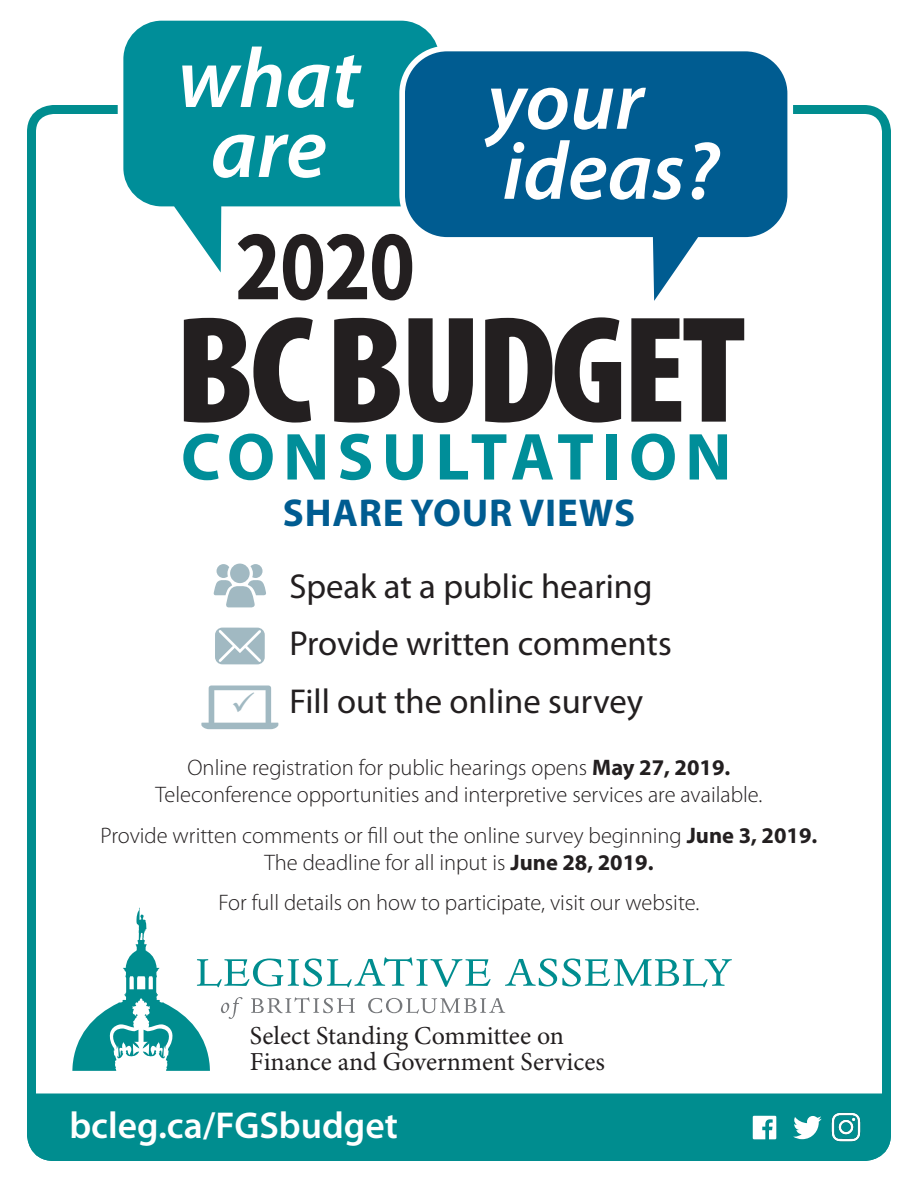
<style>
.page{position:relative;width:918px;height:1188px;background:#fff}
.page>*{position:absolute;margin:0;border:0;box-sizing:border-box;transform-origin:0 0}
.t1{font:900 condensed 153.3px "Myriad Pro";letter-spacing:-.03em;color:#231f20}
.t2{font:700 98.4px "Source Sans Pro";color:#231f20;scale:.9 1}
.t3{font:italic 600 85.2px/70.1px "Myriad Pro";color:#fff;text-align:center}
.t4{font:italic 600 82.5px/70.1px "Myriad Pro";color:#fff}
.t5{font:700 67.05px "Myriad Pro";letter-spacing:.12em;color:#008e99}
.myriad_brochure{font:700 39px "Myriad Pro";letter-spacing:.02em;color:#005c91}
.myriad_reverse_semib{font:600 37.5px "Myriad Pro";color:#fff}
.t6{font:34.65px/57.8px "Myriad Pro";color:#231f20}
.t7{font:25.95px/26px "Minion Pro";color:#231f20}
.poster_copy{font:300 22.5px/27px "Myriad Pro";color:#231f20;text-align:center}
.s1{color:#a1b9c2}
.s2{font-weight:700}
</style>
<div class="page">
<div style="left:27px;top:105px;width:864px;height:1056px;border:9px solid #008d8f;border-radius:22px"></div>
<svg style="left:27px;top:1089px;width:864px;height:72px;background:#119496"></svg>
<svg style="left:118px;top:20px;width:319px;height:253px;fill:#008e99"></svg>
<svg style="left:399px;top:46px;width:394px;height:255px;fill:#005c91"></svg>
<svg style="left:213px;top:564px;width:53px;height:44px"></svg>
<svg style="left:201px;top:686px;width:77px;height:43px"></svg>
<svg style="left:215px;top:628px;width:50px;height:36px;background:#b1c5cc"></svg>
<svg style="left:72px;top:908px;width:660px;height:163px"></svg>
<svg style="left:793px;top:1116px;width:29px;height:23px"></svg>
<svg style="left:753px;top:1116px;width:23px;height:23px"></svg>
<img style="left:825px;top:1107px;width:41px;height:41px">
<p class="t3" style="left:177px;top:41px;width:184px">what are</p>
<p class="t2" style="left:235px;top:200px;width:202px">2020</p>
<p class="t4" style="left:487px;top:64px;width:233px">your ideas?</p>
<p class="t1" style="left:175px;top:285px;width:572px">BC BUDGET</p>
<p class="t5" style="left:181px;top:413px;width:552px">CONSULTATION</p>
<p class="myriad_brochure" style="left:283px;top:487px;width:354px">SHARE YOUR VIEWS</p>
<p class="t6" style="left:289px;top:557px;width:384px">Speak at a public hearing<br>Provide written comments</p>
<p class="t6" style="left:231px;top:672px;width:414px"><span class="s1">✓</span> Fill out the online survey</p>
<p class="poster_copy" style="left:156px;top:755px;width:608px">Online registration for public hearings opens <span class="s2">May 27, 2019.<br></span>Teleconference opportunities and interpretive services are available.</p>
<p class="poster_copy" style="left:101px;top:822px;width:718px">Provide written comments or fill out the online survey beginning <span class="s2">June 3, 2019.<br></span>The deadline for all input is <span class="s2">June 28, 2019.</span></p>
<p class="poster_copy" style="left:219px;top:890px;width:482px">For full details on how to participate, visit our website.</p>
<p class="t7" style="left:250px;top:1024px;width:357px">Select Standing Committee on<br>Finance and Government Services</p>
<p class="myriad_reverse_semib" style="left:69px;top:1101px;width:330px">bcleg.ca/FGSbudget</p>
</div>
